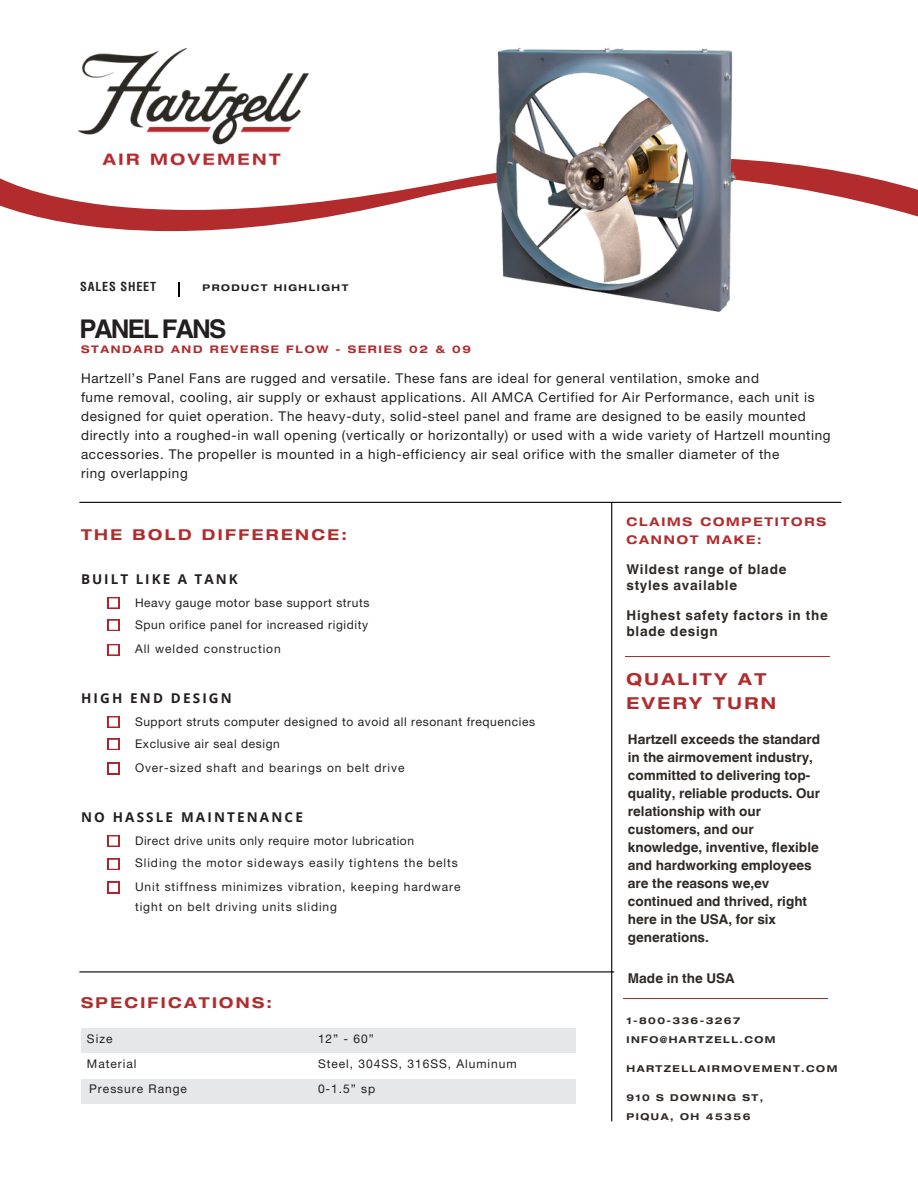
<style>
.page{position:relative;width:918px;height:1188px;background:#fff}
.page>*{position:absolute;margin:0;border:0;box-sizing:border-box;transform-origin:0 0}
.t1{font:700 25.8px "Helvetica World";letter-spacing:-.07em;color:#231f20}
.t2{font:700 expanded 16.5px/23.7px "Helvetica Neue";letter-spacing:.15em;color:#b22c2e}
.t3{font:700 expanded 15px "Helvetica Neue";letter-spacing:.16em;color:#b22c2e}
.t4{font:13.5px/19.2px "Helvetica Neue LT Std";letter-spacing:.05em;color:#231f20}
.t5{font:700 13.5px/18px "Helvetica World";color:#2d2926}
.t6{font:700 13.5px "Open Sans";letter-spacing:.16em;color:#231f20}
.t7{font:700 13.5px/15.8px "Helvetica World";letter-spacing:.055em;color:#2d2926}
.t8{font:700 13.5px "Helvetica World";letter-spacing:.05em;color:#2d2926}
.t9{font:700 condensed 12.15px "Helvetica LT Std";letter-spacing:.065em;color:#231f20}
.t10{font:12px "Helvetica Neue LT Std";letter-spacing:.075em;color:#231f20}
.t11{font:12px/22.5px "Helvetica Neue LT Std";letter-spacing:.05em;color:#231f20}
.t12{font:700 expanded 12px/18px "Helvetica Neue";letter-spacing:.15em;color:#b22c2e}
.t13{font:700 expanded 10.5px "Helvetica Neue";letter-spacing:.16em;color:#b22c2e}
.t14{font:700 expanded 9.45px/18.1px "Helvetica Neue";letter-spacing:.155em;color:#2d2926}
.t15{font:700 expanded 9.3px "Helvetica Neue";letter-spacing:.16em;color:#231f20}
</style>
<div class="page">
<svg style="left:0;top:159px;width:918px;height:72px"></svg>
<img style="left:482px;top:48px;width:258px;height:264px">
<svg style="left:179px;top:282px;width:1px;height:15px"></svg>
<div style="left:81px;top:1028px;width:494px;height:25px;background:#e6e7e8"></div>
<div style="left:81px;top:1079px;width:494px;height:25px;background:#e6e7e8"></div>
<hr style="left:79px;top:502px;width:762px;height:1px;background:#000">
<hr style="left:79px;top:971px;width:535px;height:1px;background:#000">
<hr style="left:611px;top:503px;width:1px;height:618px;background:#000">
<svg style="left:108px;top:597px;width:11px;height:12px"></svg>
<svg style="left:108px;top:620px;width:11px;height:11px"></svg>
<svg style="left:108px;top:644px;width:11px;height:11px"></svg>
<svg style="left:108px;top:716px;width:11px;height:12px"></svg>
<svg style="left:108px;top:739px;width:11px;height:11px"></svg>
<svg style="left:108px;top:763px;width:11px;height:11px"></svg>
<svg style="left:108px;top:835px;width:11px;height:12px"></svg>
<svg style="left:108px;top:859px;width:11px;height:11px"></svg>
<svg style="left:108px;top:882px;width:11px;height:11px"></svg>
<img style="left:75px;top:48px;width:237px;height:122px">
<hr style="left:625px;top:656px;width:204px;height:1px;background:#b22c2e">
<hr style="left:623px;top:998px;width:205px;height:1px;background:#b22c2e">
<p class="t9" style="left:80px;top:283px;width:78px">SALES SHEET</p>
<p class="t15" style="left:203px;top:281px;width:147px">PRODUCT HIGHLIGHT</p>
<p class="t1" style="left:79px;top:308px;width:148px">PANEL FANS</p>
<p class="t4" style="left:81px;top:370px;width:680px">Hartzell’s Panel Fans are rugged and versatile. These fans are ideal for general ventilation, smoke and</p>
<p class="t4" style="left:81px;top:389px;width:751px">fume removal, cooling, air supply or exhaust applications. All AMCA Certified for Air Performance, each unit is designed for quiet operation. The heavy-duty, solid-steel panel and frame are designed to be easily mounted directly into a roughed-in wall opening (vertically or horizontally) or used with a wide variety of Hartzell mounting accessories. The propeller is mounted in a high-efficiency air seal orifice with the smaller diameter of the</p>
<p class="t4" style="left:81px;top:466px;width:108px">ring overlapping</p>
<p class="t13" style="left:81px;top:343px;width:392px">STANDARD AND REVERSE FLOW - SERIES 02 &amp; 09</p>
<p class="t3" style="left:81px;top:526px;width:267px">THE BOLD DIFFERENCE:</p>
<p class="t6" style="left:81px;top:570px;width:158px">BUILT LIKE A TANK</p>
<p class="t11" style="left:135px;top:593px;width:236px">Heavy gauge motor base support struts<br>Spun orifice panel for increased rigidity</p>
<p class="t10" style="left:135px;top:644px;width:147px">All welded construction</p>
<p class="t6" style="left:81px;top:689px;width:152px">HIGH END DESIGN</p>
<p class="t11" style="left:135px;top:712px;width:402px">Support struts computer designed to avoid all resonant frequencies<br>Exclusive air seal design</p>
<p class="t10" style="left:135px;top:763px;width:271px">Over-sized shaft and bearings on belt drive</p>
<p class="t6" style="left:81px;top:808px;width:223px">NO HASSLE MAINTENANCE</p>
<p class="t11" style="left:135px;top:831px;width:281px">Direct drive units only require motor lubrication</p>
<p class="t10" style="left:135px;top:859px;width:324px">Sliding the motor sideways easily tightens the belts</p>
<p class="t10" style="left:135px;top:883px;width:327px">Unit stiffness minimizes vibration, keeping hardware</p>
<p class="t10" style="left:135px;top:903px;width:204px">tight on belt driving units sliding</p>
<p class="t3" style="left:81px;top:994px;width:193px">SPECIFICATIONS:</p>
<p class="t10" style="left:87px;top:1034px;width:27px">Size</p>
<p class="t10" style="left:87px;top:1059px;width:51px">Material</p>
<p class="t10" style="left:89px;top:1084px;width:99px">Pressure Range</p>
<p class="t10" style="left:318px;top:1035px;width:57px">12” - 60”</p>
<p class="t10" style="left:318px;top:1059px;width:200px">Steel, 304SS, 316SS, Aluminum</p>
<p class="t10" style="left:318px;top:1085px;width:59px">0-1.5” sp</p>
<p class="t12" style="left:626px;top:512px;width:201px">CLAIMS COMPETITORS<br>CANNOT MAKE:</p>
<p class="t7" style="left:626px;top:560px;width:162px">Wildest range of blade styles available</p>
<p class="t8" style="left:626px;top:605px;width:203px">Highest safety factors in the</p>
<p class="t7" style="left:626px;top:622px;width:93px">blade design</p>
<p class="t2" style="left:626px;top:667px;width:151px">QUALITY AT<br>EVERY TURN</p>
<p class="t5" style="left:628px;top:729px;width:194px">Hartzell exceeds the standard in the airmovement industry, committed to delivering top&shy;quality, reliable products. Our relationship with our customers, and our knowledge, inventive, flexible and hardworking employees are the reasons we,ev continued and thrived, right here in the USA, for six generations.</p>
<p class="t5" style="left:628px;top:968px;width:108px">Made in the USA</p>
<p class="t14" style="left:626px;top:1012px;width:151px">1-800-336-3267<br>INFO@HARTZELL.COM</p>
<p class="t14" style="left:626px;top:1059px;width:212px">HARTZELLAIRMOVEMENT.COM</p>
<p class="t14" style="left:626px;top:1088px;width:138px">910 S DOWNING ST,</p>
<p class="t14" style="left:626px;top:1107px;width:125px">PIQUA, OH 45356</p>
</div>
